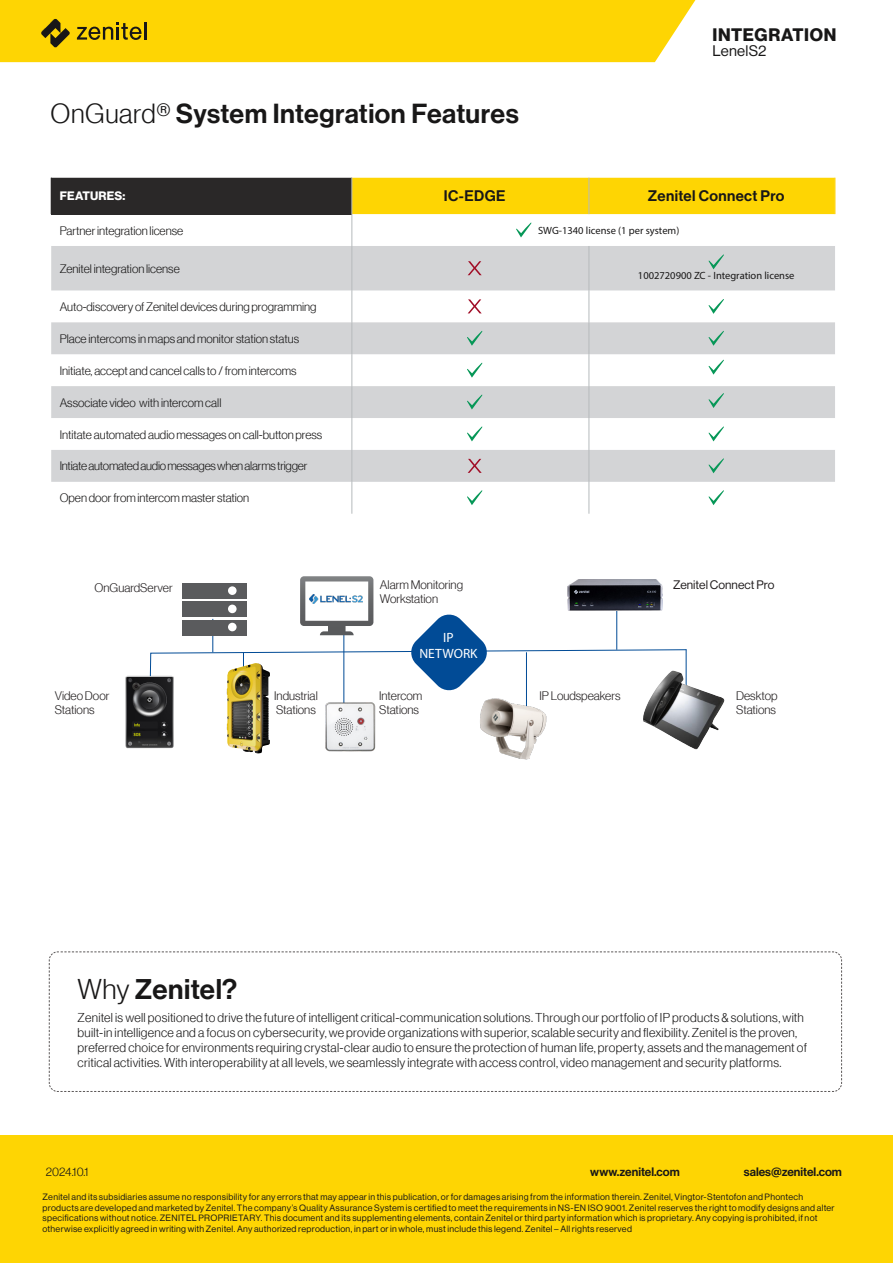
<style>
.page{position:relative;width:893px;height:1263px;background:#fff}
.page>*{position:absolute;margin:0;border:0;box-sizing:border-box;transform-origin:0 0}
.t1{font:27.9px "N Haas Grotesk DS Pro 65 Md";letter-spacing:.015em;color:#181717}
.t2{font:27px "N Haas Grotesk DS Pro 65 Md";letter-spacing:.01em;color:#181717}
.t3{font:17.7px "N Haas Grotesk DS Pro 75 Bd";letter-spacing:.035em;color:#181717}
.t4{font:15px "N Haas Grotesk DS Pro 65 Md";letter-spacing:.03em;color:#181717}
.t5{font:15px "N Haas Grotesk DS Pro 55 Rg";letter-spacing:.015em;color:#181717}
.t6{font:13.5px/16.2px "Myriad Pro";color:#fff;text-align:center}
.t7{font:12.6px/15px "N Haas Grotesk DS Pro 45 Lt";letter-spacing:.025em;color:#181717}
.t8{font:12.15px/14.5px "N Haas Grotesk DS Pro 45 Lt";color:#231f20}
.t9{font:12.15px "N Haas Grotesk DS Pro 55 Rg";color:#231f20}
.t10{font:12px "N Haas Grotesk DS Pro 45 Lt";color:#181717}
.t11{font:12px "N Haas Grotesk DS Pro 45 Lt";letter-spacing:-.02em;color:#181717}
.t12{font:12px "N Haas Grotesk DS Pro 65 Md";color:#181717}
.t13{font:12px "N Haas Grotesk DS Pro 75 Bd";letter-spacing:.015em;color:#fff}
.t14{font:10.5px "Myriad Pro";color:#181717}
.t15{font:9px/10.8px "N Haas Grotesk DS Pro 55 Rg";letter-spacing:.03em;color:#181717}
.s1{font-family:"N Haas Grotesk DS Pro 45 Lt"}
</style>
<div class="page">
<div style="left:0;top:1135px;width:893px;height:128px;background:#fed503"></div>
<div style="left:0;top:0;width:695px;height:62px;background:#fed503"></div>
<div style="left:51px;top:177px;width:301px;height:37px;background:#2a2828"></div>
<div style="left:353px;top:178px;width:482px;height:36px;background:#fed503"></div>
<svg style="left:51px;top:246px;width:784px;height:236px;fill:#d3d4d6"></svg>
<hr style="left:51px;top:176px;width:301px;height:2px;background:#fff">
<hr style="left:352px;top:178px;width:1px;height:36px;background:#b6babc">
<hr style="left:589px;top:178px;width:1px;height:36px;background:#b6babc">
<hr style="left:352px;top:214px;width:1px;height:32px;background:#b6babc">
<hr style="left:352px;top:246px;width:1px;height:44px;background:#b6babc">
<hr style="left:589px;top:246px;width:1px;height:44px;background:#b6babc">
<hr style="left:352px;top:290px;width:1px;height:32px;background:#b6babc">
<hr style="left:589px;top:290px;width:1px;height:32px;background:#b6babc">
<hr style="left:352px;top:322px;width:1px;height:32px;background:#b6babc">
<hr style="left:589px;top:322px;width:1px;height:32px;background:#b6babc">
<hr style="left:352px;top:354px;width:1px;height:32px;background:#b6babc">
<hr style="left:589px;top:354px;width:1px;height:32px;background:#b6babc">
<hr style="left:352px;top:386px;width:1px;height:32px;background:#b6babc">
<hr style="left:589px;top:386px;width:1px;height:32px;background:#b6babc">
<hr style="left:352px;top:418px;width:1px;height:32px;background:#b6babc">
<hr style="left:589px;top:418px;width:1px;height:32px;background:#b6babc">
<hr style="left:352px;top:450px;width:1px;height:32px;background:#b6babc">
<hr style="left:589px;top:450px;width:1px;height:32px;background:#b6babc">
<hr style="left:352px;top:482px;width:1px;height:32px;background:#b6babc">
<hr style="left:589px;top:482px;width:1px;height:32px;background:#b6babc">
<hr style="left:835px;top:178px;width:1px;height:36px;background:#ffd82b">
<svg style="left:516px;top:222px;width:16px;height:15px"></svg>
<svg style="left:468px;top:261px;width:14px;height:14px"></svg>
<svg style="left:708px;top:254px;width:16px;height:15px"></svg>
<svg style="left:468px;top:299px;width:14px;height:14px"></svg>
<svg style="left:708px;top:299px;width:16px;height:15px"></svg>
<svg style="left:467px;top:331px;width:16px;height:15px"></svg>
<svg style="left:708px;top:331px;width:16px;height:15px"></svg>
<svg style="left:467px;top:362px;width:16px;height:16px"></svg>
<svg style="left:708px;top:359px;width:16px;height:16px"></svg>
<svg style="left:467px;top:394px;width:16px;height:15px"></svg>
<svg style="left:708px;top:393px;width:16px;height:15px"></svg>
<svg style="left:467px;top:426px;width:16px;height:15px"></svg>
<svg style="left:708px;top:426px;width:16px;height:15px"></svg>
<svg style="left:468px;top:459px;width:14px;height:14px"></svg>
<svg style="left:708px;top:458px;width:16px;height:15px"></svg>
<svg style="left:467px;top:490px;width:16px;height:15px"></svg>
<svg style="left:708px;top:490px;width:16px;height:15px"></svg>
<hr style="left:344px;top:623px;width:1px;height:104px;background:#014b96">
<img style="left:480px;top:695px;width:67px;height:65px">
<img style="left:325px;top:703px;width:51px;height:49px">
<img style="left:125px;top:675px;width:49px;height:74px">
<img style="left:227px;top:695px;width:43px;height:58px">
<svg style="left:149px;top:576px;width:538px;height:119px"></svg>
<div style="left:182px;top:583px;width:64px;height:16px;background:#5a5b5d"></div>
<div style="left:228px;top:586px;width:9px;height:9px;background:#fff;border-radius:50%"></div>
<div style="left:182px;top:602px;width:64px;height:15px;background:#5a5b5d"></div>
<div style="left:228px;top:605px;width:9px;height:8px;background:#fff;border-radius:50%"></div>
<div style="left:182px;top:620px;width:64px;height:15px;background:#5a5b5d"></div>
<div style="left:228px;top:623px;width:9px;height:8px;background:#fff;border-radius:50%"></div>
<div style="left:307px;top:583px;width:60px;height:37px;background:#fff"></div>
<img style="left:642px;top:671px;width:83px;height:78px">
<img style="left:310px;top:595px;width:53px;height:9px">
<svg style="left:49px;top:951px;width:793px;height:141px"></svg>
<h2 class="t2" style="left:51px;top:98px;width:470px"><span class="s1">OnGuard®</span> System Integration Features</h2>
<h3 class="t3" style="left:713px;top:25px;width:125px">INTEGRATION</h3>
<h3 class="t5" style="left:712px;top:42px;width:56px">LenelS2</h3>
<h3 class="t13" style="left:60px;top:189px;width:67px">FEATURES:</h3>
<h3 class="t4" style="left:444px;top:187px;width:63px">IC-EDGE</h3>
<h3 class="t4" style="left:648px;top:187px;width:138px">Zenitel Connect Pro</h3>
<h3 class="t10" style="left:60px;top:224px;width:125px">Partner integration license</h3>
<p class="t14" style="left:538px;top:224px;width:143px">SWG-1340 license (1 per system)</p>
<h3 class="t10" style="left:60px;top:262px;width:122px">Zenitel integration license</h3>
<p class="t14" style="left:638px;top:269px;width:158px">1002720900 ZC - Integration license</p>
<h3 class="t10" style="left:60px;top:300px;width:258px">Auto-discovery of Zenitel devices during programming</h3>
<h3 class="t10" style="left:60px;top:332px;width:241px">Place intercoms in maps and monitor station status</h3>
<h3 class="t10" style="left:60px;top:364px;width:238px">Initiate, accept and cancel calls to / from intercoms</h3>
<h3 class="t10" style="left:60px;top:396px;width:163px">Associate video with intercom call</h3>
<h3 class="t10" style="left:60px;top:428px;width:264px">Intitate automated audio messages on call-button press</h3>
<h3 class="t11" style="left:60px;top:459px;width:249px">Intiate automated audio messages when alarms trigger</h3>
<h3 class="t10" style="left:60px;top:491px;width:191px">Open door from intercom master station</h3>
<h3 class="t8" style="left:95px;top:581px;width:80px">OnGuardServer</h3>
<h3 class="t8" style="left:380px;top:577px;width:85px">Alarm Monitoring<br>Workstation</h3>
<h3 class="t6" style="left:419px;top:629px;width:60px">IP<br>NETWORK</h3>
<h3 class="t9" style="left:673px;top:578px;width:103px">Zenitel Connect Pro</h3>
<h3 class="t8" style="left:55px;top:688px;width:56px">Video Door<br>Stations</h3>
<h3 class="t8" style="left:274px;top:688px;width:45px">Industrial<br>Stations</h3>
<h3 class="t8" style="left:379px;top:688px;width:45px">Intercom<br>Stations</h3>
<h3 class="t8" style="left:736px;top:688px;width:43px">Desktop<br>Stations</h3>
<h3 class="t8" style="left:539px;top:688px;width:83px">IP Loudspeakers</h3>
<h1 class="t1" style="left:78px;top:973px;width:161px"><span class="s1">Why</span> Zenitel?</h1>
<p class="t7" style="left:78px;top:1010px;width:731px">Zenitel is well positioned to drive the future of intelligent critical-communication solutions. Through our portfolio of IP products &amp; solutions, with built-in intelligence and a focus on cybersecurity, we provide organizations with superior, scalable security and flexibility. Zenitel is the proven, preferred choice for environments requiring crystal-clear audio to ensure the protection of human life, property, assets and the management of critical activities. With interoperability at all levels, we seamlessly integrate with access control, video management and security platforms.</p>
<h3 class="t12" style="left:590px;top:1165px;width:91px">www.zenitel.com</h3>
<h3 class="t12" style="left:744px;top:1165px;width:100px">sales@zenitel.com</h3>
<h3 class="t10" style="left:46px;top:1165px;width:44px">2024.10.1</h3>
<p class="t15" style="left:43px;top:1191px;width:794px">Zenitel and its subsidiaries assume no responsibility for any errors that may appear in this publication, or for damages arising from the information therein. Zenitel, Vingtor-Stentofon and Phontech products are developed and marketed by Zenitel. The company’s Quality Assurance System is certified to meet the requirements in NS-EN ISO 9001. Zenitel reserves the right to modify designs and alter specifications without notice. ZENITEL PROPRIETARY. This document and its supplementing elements, contain Zenitel or third party information which is proprietary. Any copying is prohibited, if not otherwise explicitly agreed in writing with Zenitel. Any authorized reproduction, in part or in whole, must include this legend. Zenitel – All rights reserved</p>
</div>
